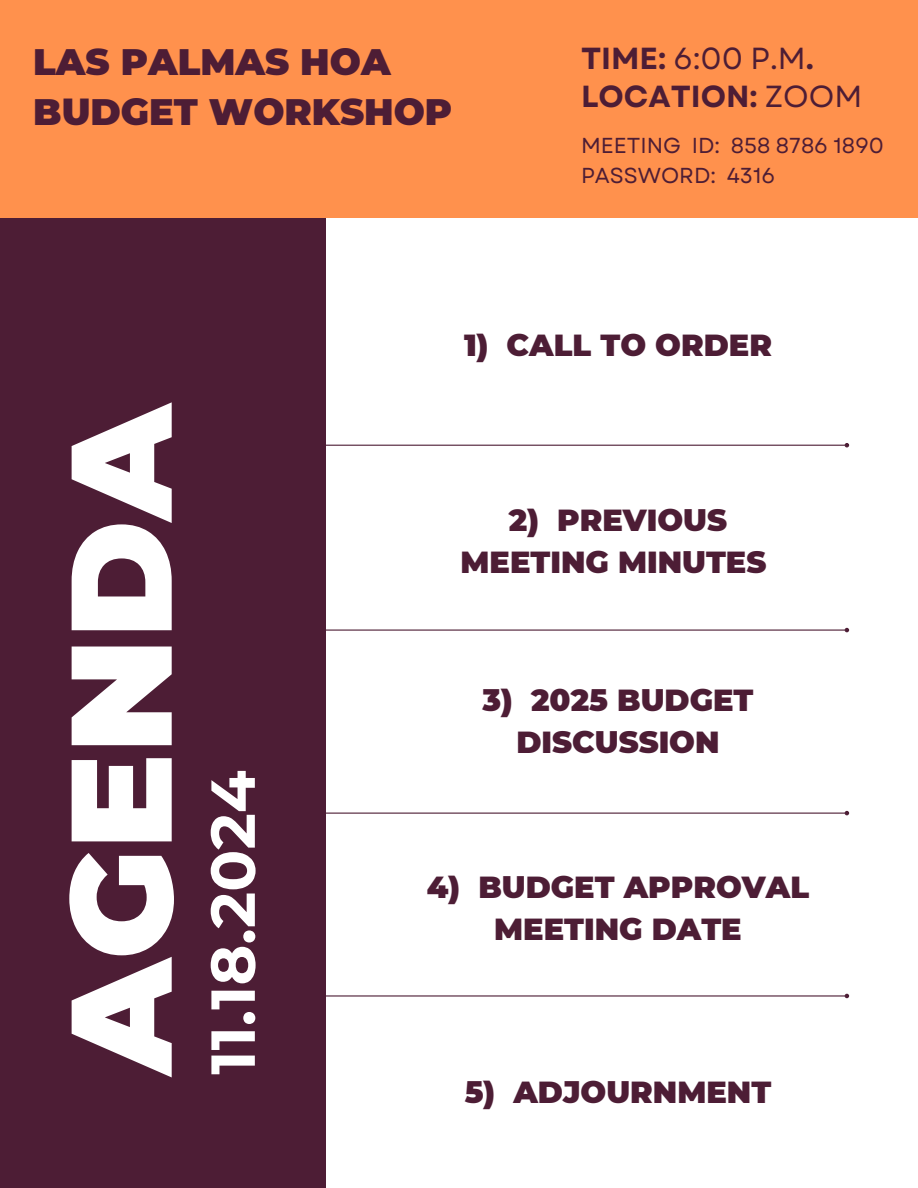
<style>
.page{position:relative;width:918px;height:1188px;background:#fff}
.page>*{position:absolute;margin:0;border:0;box-sizing:border-box;transform-origin:0 0}
.t1{font:900 142.95px "Montserrat";color:#fff}
.t2{font:700 62.1px "Montserrat";color:#fff}
.t3{font:900 36.75px/50.7px "Montserrat";color:#4d1d35}
.t4{font:900 30.45px/41.7px "Montserrat";color:#4d1d35;text-align:center}
.t5{font:700 30.45px "Garet";color:#4d1d35}
.t6{font:30.45px "Garet";color:#4d1d35}
.t7{font:21.6px "Garet";color:#4d1d35}
.s1{font-weight:700}
.s2{font-weight:400}
</style>
<div class="page">
<div style="left:0;top:0;width:326px;height:1188px;background:#4d1d35"></div>
<div style="left:0;top:0;width:918px;height:218px;background:#ff914d"></div>
<hr style="left:271px;top:445px;width:574px;height:1px;background:#4d1d35">
<svg style="left:845px;top:443px;width:4px;height:4px"></svg>
<hr style="left:271px;top:630px;width:574px;height:1px;background:#4d1d35">
<svg style="left:845px;top:628px;width:4px;height:4px"></svg>
<hr style="left:271px;top:813px;width:574px;height:1px;background:#4d1d35">
<svg style="left:845px;top:811px;width:4px;height:4px"></svg>
<hr style="left:271px;top:995px;width:574px;height:2px;background:#4d1d35">
<svg style="left:845px;top:994px;width:4px;height:4px"></svg>
<h4 class="t3" style="left:33px;top:36px;width:421px">LAS PALMAS HOA<br>BUDGET WORKSHOP</h4>
<h4 class="t6" style="left:581px;top:36px;width:234px"><span class="s1">TIME:</span> 6:00 P.M<span class="s1">.</span></h4>
<h4 class="t5" style="left:581px;top:75px;width:283px">LOCATION: <span class="s2">ZOOM</span></h4>
<h4 class="t7" style="left:581px;top:130px;width:305px">MEETING ID: 858 8786 1890</h4>
<h4 class="t7" style="left:581px;top:159px;width:196px">PASSWORD: 4316</h4>
<p class="t4" style="left:464px;top:324px;width:310px">1) CALL TO ORDER</p>
<h2 class="t1" style="left:33px;top:1075px;width:676px;rotate:-90deg">AGENDA</h2>
<h1 class="t2" style="left:195px;top:1075px;width:306px;rotate:-90deg">11.18.2024</h1>
<p class="t4" style="left:460px;top:499px;width:307px">2) PREVIOUS<br>MEETING MINUTES</p>
<h5 class="t4" style="left:483px;top:680px;width:272px">3) 2025 BUDGET<br>DISCUSSION</h5>
<h5 class="t4" style="left:427px;top:867px;width:384px">4) BUDGET APPROVAL<br>MEETING DATE</h5>
<h3 class="t4" style="left:465px;top:1071px;width:308px">5) ADJOURNMENT</h3>
</div>
